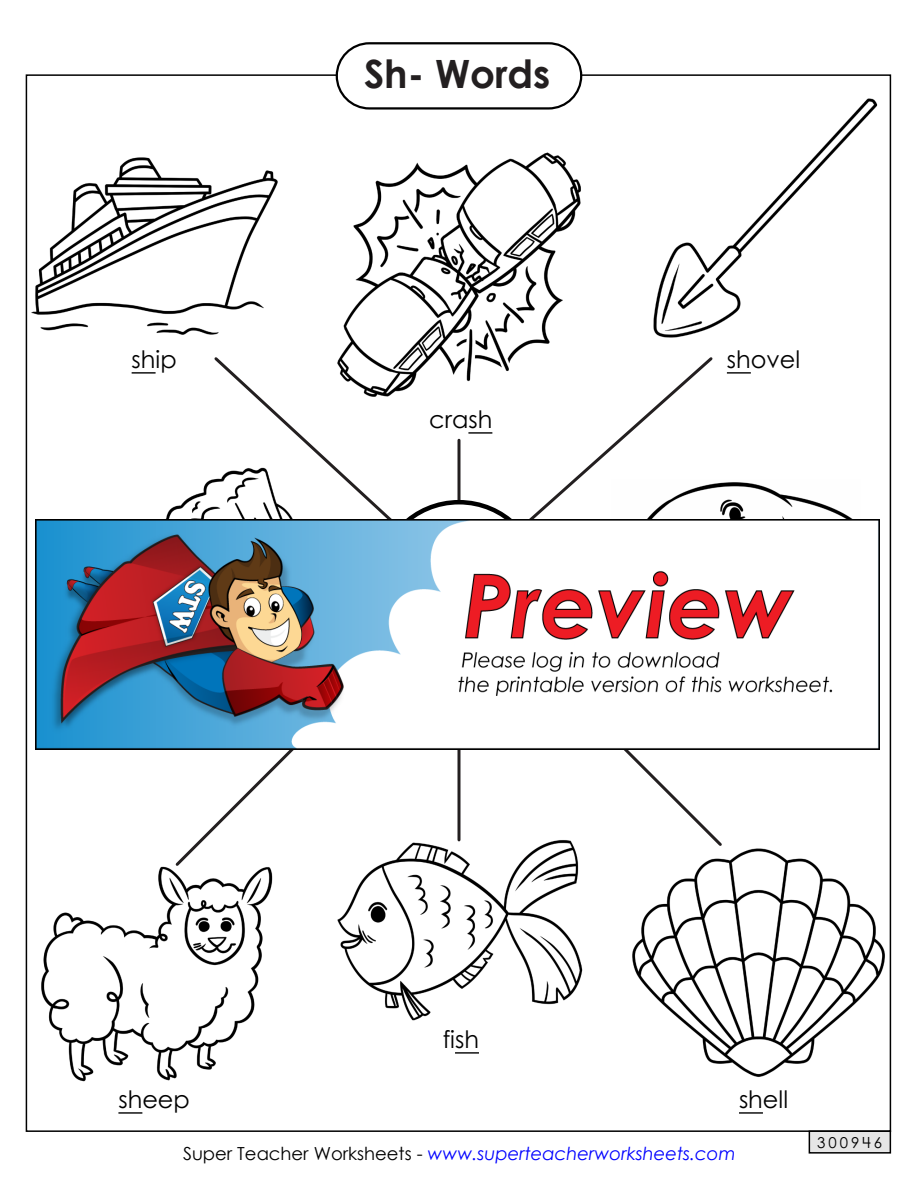
<style>
.page{position:relative;width:918px;height:1188px;background:#fff}
.page>*{position:absolute;margin:0;border:0;box-sizing:border-box;transform-origin:0 0}
.t1{font:700 39px "Century STW4";color:#231f20}
.t2{font:24px "Century STW4";color:#000}
.t3{font:italic 18px "Century Gothic 2";color:#00f}
.t4{font:15px "Century STW4";letter-spacing:.2em;color:#000}
.s1{font-style:normal;color:#000}
</style>
<div class="page">
<img style="left:41px;top:866px;width:232px;height:216px">
<img style="left:165px;top:479px;width:47px;height:40px">
<img style="left:715px;top:482px;width:138px;height:37px">
<img style="left:342px;top:152px;width:239px;height:202px">
<img style="left:337px;top:849px;width:246px;height:172px">
<img style="left:632px;top:848px;width:253px;height:229px">
<img style="left:31px;top:157px;width:247px;height:178px">
<img style="left:653px;top:98px;width:225px;height:240px">
<div style="left:809px;top:1130px;width:82px;height:24px;background:#e6e6e6;border:2px solid #000"></div>
<div style="left:336px;top:42px;width:246px;height:68px;border:2px solid #000;border-radius:33px"></div>
<hr style="left:739px;top:1112px;width:24px;height:2px;background:#000">
<hr style="left:118px;top:1112px;width:24px;height:2px;background:#000">
<hr style="left:727px;top:372px;width:24px;height:2px;background:#000">
<hr style="left:132px;top:372px;width:24px;height:2px;background:#000">
<hr style="left:455px;top:1052px;width:24px;height:2px;background:#000">
<svg style="left:173px;top:750px;width:290px;height:119px"></svg>
<svg style="left:455px;top:750px;width:270px;height:99px"></svg>
<svg style="left:463px;top:354px;width:252px;height:165px"></svg>
<svg style="left:212px;top:354px;width:251px;height:165px"></svg>
<svg style="left:378px;top:502px;width:162px;height:162px"></svg>
<img style="left:35px;top:519px;width:844px;height:231px">
<h1 class="t1" style="left:364px;top:45px;width:188px">Sh- Words</h1>
<h2 class="t2" style="left:132px;top:342px;width:47px">ship</h2>
<h2 class="t2" style="left:727px;top:342px;width:75px">shovel</h2>
<h2 class="t2" style="left:429px;top:402px;width:65px">crash</h2>
<h2 class="t2" style="left:443px;top:1022px;width:38px">fish</h2>
<h2 class="t2" style="left:118px;top:1082px;width:73px">sheep</h2>
<h2 class="t2" style="left:739px;top:1082px;width:51px">shell</h2>
<p class="t3" style="left:183px;top:1141px;width:554px"><span class="s1">Super Teacher Worksheets -</span> www.superteacherworksheets.com</p>
<p class="t4" style="left:817px;top:1132px;width:66px">300946</p>
</div>
